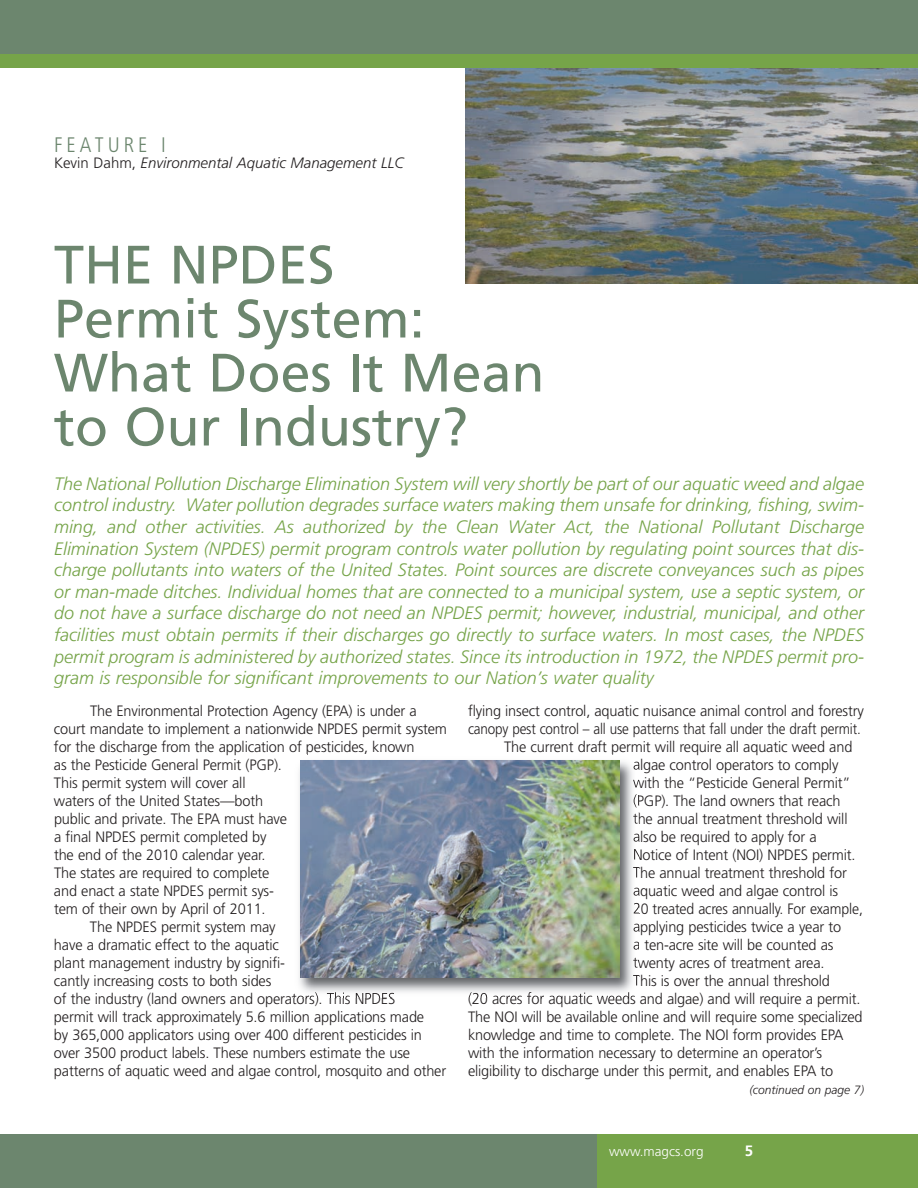
<style>
.page{position:relative;width:918px;height:1188px;background:#fff}
.page>*{position:absolute;margin:0;border:0;box-sizing:border-box;transform-origin:0 0}
.t1{font:54px/54px "Frutiger";color:#6c866e}
.t2{font:300 condensed 21px "Frutiger";letter-spacing:.19em;color:#6c866e}
.t3{font:italic 300 18px/21.6px "Frutiger";color:#76a449;text-align:justify}
.t4{font:300 15px "Frutiger";letter-spacing:-.01em;color:#231f20}
.t5{font:300 15px "Frutiger";letter-spacing:-.01em;color:#231f20;scale:.9 1}
.t6{font:italic 300 15px "Frutiger";color:#231f20}
.t7{font:300 15px "Frutiger";letter-spacing:-.01em;color:#231f20;scale:.94 1}
.t8{font:700 15px "Frutiger";color:#fff}
.t9{font:300 13.5px "Frutiger";color:#fff}
.t10{font:italic 300 12px "Frutiger";color:#231f20}
.s1{font-style:normal}
</style>
<div class="page">
<img style="left:466px;top:68px;width:452px;height:215px">
<div style="left:0;top:0;width:918px;height:68px;background:#6c866e"></div>
<div style="left:0;top:1134px;width:918px;height:54px;background:#6c866e"></div>
<div style="left:597px;top:1134px;width:321px;height:54px;background:#76a449"></div>
<div style="left:0;top:54px;width:918px;height:14px;background:#76a449"></div>
<img style="left:294px;top:754px;width:341px;height:243px">
<svg style="left:634px;top:761px;width:5px;height:10px"></svg>
<svg style="left:633px;top:779px;width:6px;height:9px"></svg>
<img style="left:634px;top:794px;width:5px;height:14px">
<svg style="left:633px;top:812px;width:6px;height:12px"></svg>
<svg style="left:633px;top:833px;width:6px;height:45px"></svg>
<svg style="left:634px;top:887px;width:5px;height:27px"></svg>
<svg style="left:634px;top:923px;width:5px;height:10px"></svg>
<svg style="left:634px;top:941px;width:5px;height:9px"></svg>
<svg style="left:633px;top:957px;width:6px;height:29px"></svg>
<img style="left:469px;top:992px;width:101px;height:5px">
<img style="left:301px;top:761px;width:319px;height:217px">
<h2 class="t2" style="left:54px;top:136px;width:113px">FEATURE I</h2>
<p class="t6" style="left:54px;top:157px;width:351px"><span class="s1">Kevin Dahm,</span> Environmental Aquatic Management LLC</p>
<h1 class="t1" style="left:54px;top:242px;width:492px">THE NPDES<br>Permit System:<br>What Does It Mean to Our Industry?</h1>
<p class="t3" style="left:54px;top:474px;width:812px">The National Pollution Discharge Elimination System will very shortly be part of our aquatic weed and algae control industry. Water pollution degrades surface waters making them unsafe for drinking, fishing, swim&shy;ming, and other activities. As authorized by the Clean Water Act, the National Pollutant Discharge Elimination System (NPDES) permit program controls water pollution by regulating point sources that dis&shy;charge pollutants into waters of the United States. Point sources are discrete conveyances such as pipes or man-made ditches. Individual homes that are connected to a municipal system, use a septic system, or do not have a surface discharge do not need an NPDES permit; however, industrial, municipal, and other facilities must obtain permits if their discharges go directly to surface waters. In most cases, the NPDES permit program is administered by authorized states. Since its introduction in 1972, the NPDES permit pro&shy;gram is responsible for significant improvements to our Nation’s water quality</p>
<p class="t4" style="left:90px;top:704px;width:328px">The Environmental Protection Agency (EPA) is under a</p>
<p class="t4" style="left:54px;top:722px;width:395px">court mandate to implement a nationwide NPDES permit system</p>
<p class="t4" style="left:54px;top:740px;width:362px">for the discharge from the application of pesticides, known</p>
<p class="t4" style="left:54px;top:758px;width:229px">as the Pesticide General Permit (PGP).</p>
<p class="t4" style="left:54px;top:776px;width:193px">This permit system will cover all</p>
<p class="t4" style="left:54px;top:794px;width:211px">waters of the United States—both</p>
<p class="t4" style="left:54px;top:812px;width:235px">public and private. The EPA must have</p>
<p class="t4" style="left:54px;top:830px;width:214px">a final NPDES permit completed by</p>
<p class="t4" style="left:54px;top:848px;width:213px">the end of the 2010 calendar year.</p>
<p class="t4" style="left:54px;top:866px;width:217px">The states are required to complete</p>
<p class="t4" style="left:54px;top:884px;width:221px">and enact a state NPDES permit sys-</p>
<p class="t4" style="left:54px;top:902px;width:213px">tem of their own by April of 2011.</p>
<p class="t4" style="left:90px;top:920px;width:187px">The NPDES permit system may</p>
<p class="t4" style="left:54px;top:938px;width:227px">have a dramatic effect to the aquatic</p>
<p class="t4" style="left:54px;top:956px;width:232px">plant management industry by signifi-</p>
<p class="t4" style="left:54px;top:974px;width:219px">cantly increasing costs to both sides</p>
<p class="t4" style="left:54px;top:992px;width:343px">of the industry (land owners and operators). This NPDES</p>
<p class="t4" style="left:54px;top:1010px;width:372px">permit will track approximately 5.6 million applications made</p>
<p class="t4" style="left:54px;top:1028px;width:370px">by 365,000 applicators using over 400 different pesticides in</p>
<p class="t4" style="left:54px;top:1046px;width:358px">over 3500 product labels. These numbers estimate the use</p>
<p class="t4" style="left:54px;top:1064px;width:394px">patterns of aquatic weed and algae control, mosquito and other</p>
<p class="t4" style="left:468px;top:704px;width:397px">flying insect control, aquatic nuisance animal control and forestry</p>
<p class="t5" style="left:468px;top:722px;width:438px">canopy pest control – all use patterns that fall under the draft permit.</p>
<p class="t4" style="left:504px;top:740px;width:350px">The current draft permit will require all aquatic weed and</p>
<p class="t4" style="left:633px;top:758px;width:207px">algae control operators to comply</p>
<p class="t4" style="left:633px;top:776px;width:219px">with the “Pesticide General Permit”</p>
<p class="t4" style="left:633px;top:794px;width:209px">(PGP). The land owners that reach</p>
<p class="t4" style="left:633px;top:812px;width:216px">the annual treatment threshold will</p>
<p class="t4" style="left:633px;top:830px;width:185px">also be required to apply for a</p>
<p class="t4" style="left:633px;top:848px;width:224px">Notice of Intent (NOI) NPDES permit.</p>
<p class="t4" style="left:633px;top:866px;width:215px">The annual treatment threshold for</p>
<p class="t4" style="left:633px;top:884px;width:207px">aquatic weed and algae control is</p>
<p class="t7" style="left:633px;top:902px;width:246px">20 treated acres annually. For example,</p>
<p class="t4" style="left:633px;top:920px;width:210px">applying pesticides twice a year to</p>
<p class="t4" style="left:633px;top:938px;width:202px">a ten-acre site will be counted as</p>
<p class="t4" style="left:633px;top:956px;width:193px">twenty acres of treatment area.</p>
<p class="t4" style="left:633px;top:974px;width:199px">This is over the annual threshold</p>
<p class="t4" style="left:468px;top:992px;width:394px">(20 acres for aquatic weeds and algae) and will require a permit.</p>
<p class="t4" style="left:468px;top:1010px;width:396px">The NOI will be available online and will require some specialized</p>
<p class="t4" style="left:468px;top:1028px;width:377px">knowledge and time to complete. The NOI form provides EPA</p>
<p class="t4" style="left:468px;top:1046px;width:356px">with the information necessary to determine an operator’s</p>
<p class="t4" style="left:468px;top:1064px;width:367px">eligibility to discharge under this permit, and enables EPA to</p>
<p class="t10" style="left:750px;top:1084px;width:116px">(continued on page 7)</p>
<p class="t9" style="left:609px;top:1146px;width:96px">www.magcs.org</p>
<p class="t8" style="left:745px;top:1144px;width:10px">5</p>
</div>
